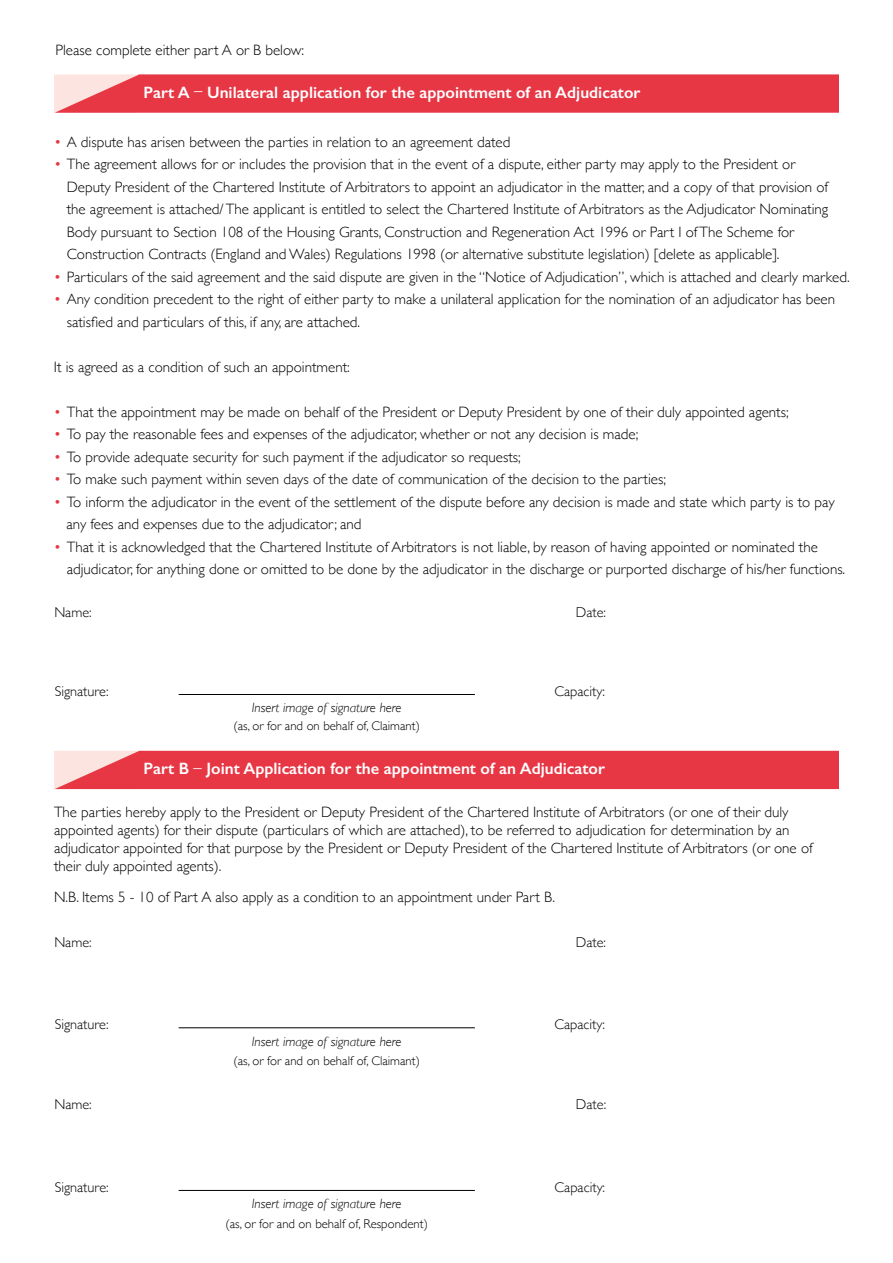
<style>
.page{position:relative;width:893px;height:1263px;background:#fff}
.page>*{position:absolute;margin:0;border:0;box-sizing:border-box;transform-origin:0 0}
.t1{font:600 16.5px "Gill Sans";color:#fff}
.t2{font:300 15px/22.5px "Gill Sans";color:#000}
.t3{font:300 14.25px "Gill Sans";color:#000}
.t4{font:italic 300 13.5px "Gill Sans";color:#000}
.t5{font:300 12.75px "Gill Sans";color:#000}
.s1{color:#e73745}
</style>
<div class="page">
<svg style="left:54px;top:74px;width:785px;height:39px;background:#e84350"></svg>
<div style="left:54px;top:751px;width:785px;height:38px;background:#e73745"></div>
<hr style="left:179px;top:694px;width:296px;height:1px;background:#000">
<hr style="left:179px;top:1027px;width:296px;height:1px;background:#000">
<hr style="left:179px;top:1190px;width:296px;height:1px;background:#000">
<p class="t2" style="left:55px;top:38px;width:250px">Please complete either part A or B below:</p>
<p class="t1" style="left:144px;top:82px;width:48px">Part A</p>
<p class="t1" style="left:194px;top:75px;width:10px">_</p>
<p class="t1" style="left:207px;top:82px;width:435px">Unilateral application for the appointment of an Adjudicator</p>
<p class="t2" style="left:54px;top:130px;width:458px"><span class="s1">•</span> A dispute has arisen between the parties in relation to an agreement dated</p>
<p class="t2" style="left:67px;top:152px;width:763px;text-indent:-13px"><span class="s1">•</span> The agreement allows for or includes the provision that in the event of a dispute, either party may apply to the President or Deputy President of the Chartered Institute of Arbitrators to appoint an adjudicator in the matter, and a copy of that provision of the agreement is attached/ The applicant is entitled to select the Chartered Institute of Arbitrators as the Adjudicator Nominating Body pursuant to Section 108 of the Housing Grants, Construction and Regeneration Act 1996 or Part I of The Scheme for Construction Contracts (England and Wales) Regulations 1998 (or alternative substitute legislation) [delete as applicable].</p>
<p class="t2" style="left:54px;top:265px;width:797px"><span class="s1">•</span> Particulars of the said agreement and the said dispute are given in the “Notice of Adjudication”, which is attached and clearly marked.</p>
<p class="t2" style="left:67px;top:287px;width:770px;text-indent:-13px"><span class="s1">•</span> Any condition precedent to the right of either party to make a unilateral application for the nomination of an adjudicator has been satisfied and particulars of this, if any, are attached.</p>
<p class="t2" style="left:54px;top:355px;width:297px">It is agreed as a condition of such an appointment:</p>
<p class="t2" style="left:54px;top:400px;width:736px"><span class="s1">•</span> That the appointment may be made on behalf of the President or Deputy President by one of their duly appointed agents;</p>
<p class="t2" style="left:54px;top:422px;width:586px"><span class="s1">•</span> To pay the reasonable fees and expenses of the adjudicator, whether or not any decision is made;</p>
<p class="t2" style="left:54px;top:445px;width:468px"><span class="s1">•</span> To provide adequate security for such payment if the adjudicator so requests;</p>
<p class="t2" style="left:54px;top:467px;width:614px"><span class="s1">•</span> To make such payment within seven days of the date of communication of the decision to the parties;</p>
<p class="t2" style="left:66px;top:490px;width:770px;text-indent:-13px"><span class="s1">•</span> To inform the adjudicator in the event of the settlement of the dispute before any decision is made and state which party is to pay any fees and expenses due to the adjudicator; and</p>
<p class="t2" style="left:67px;top:535px;width:780px;text-indent:-13px"><span class="s1">•</span> That it is acknowledged that the Chartered Institute of Arbitrators is not liable, by reason of having appointed or nominated the adjudicator, for anything done or omitted to be done by the adjudicator in the discharge or purported discharge of his/her functions.</p>
<p class="t3" style="left:54px;top:601px;width:39px">Name:</p>
<p class="t3" style="left:55px;top:680px;width:55px">Signature:</p>
<p class="t4" style="left:252px;top:700px;width:151px">Insert image of signature here</p>
<p class="t5" style="left:234px;top:716px;width:188px">(as, or for and on behalf of, Claimant)</p>
<p class="t3" style="left:576px;top:601px;width:32px">Date:</p>
<p class="t3" style="left:555px;top:680px;width:52px">Capacity:</p>
<p class="t1" style="left:144px;top:759px;width:47px">Part B</p>
<p class="t1" style="left:194px;top:751px;width:10px">_</p>
<p class="t1" style="left:206px;top:759px;width:400px">Joint Application for the appointment of an Adjudicator</p>
<p class="t2" style="left:54px;top:802px;width:760px;line-height:18px">The parties hereby apply to the President or Deputy President of the Chartered Institute of Arbitrators (or one of their duly appointed agents) for their dispute (particulars of which are attached), to be referred to adjudication for determination by an adjudicator appointed for that purpose by the President or Deputy President of the Chartered Institute of Arbitrators (or one of their duly appointed agents).</p>
<p class="t2" style="left:54px;top:885px;width:503px">N.B. Items 5 - 10 of Part A also apply as a condition to an appointment under Part B.</p>
<p class="t3" style="left:54px;top:931px;width:39px">Name:</p>
<p class="t3" style="left:576px;top:931px;width:32px">Date:</p>
<p class="t3" style="left:55px;top:1013px;width:55px">Signature:</p>
<p class="t3" style="left:555px;top:1013px;width:52px">Capacity:</p>
<p class="t4" style="left:252px;top:1033px;width:151px">Insert image of signature here</p>
<p class="t5" style="left:234px;top:1050px;width:188px">(as, or for and on behalf of, Claimant)</p>
<p class="t3" style="left:54px;top:1093px;width:39px">Name:</p>
<p class="t3" style="left:576px;top:1093px;width:32px">Date:</p>
<p class="t3" style="left:55px;top:1176px;width:55px">Signature:</p>
<p class="t3" style="left:555px;top:1176px;width:52px">Capacity:</p>
<p class="t4" style="left:252px;top:1196px;width:151px">Insert image of signature here</p>
<p class="t5" style="left:226px;top:1214px;width:204px">(as, or for and on behalf of, Respondent)</p>
</div>
